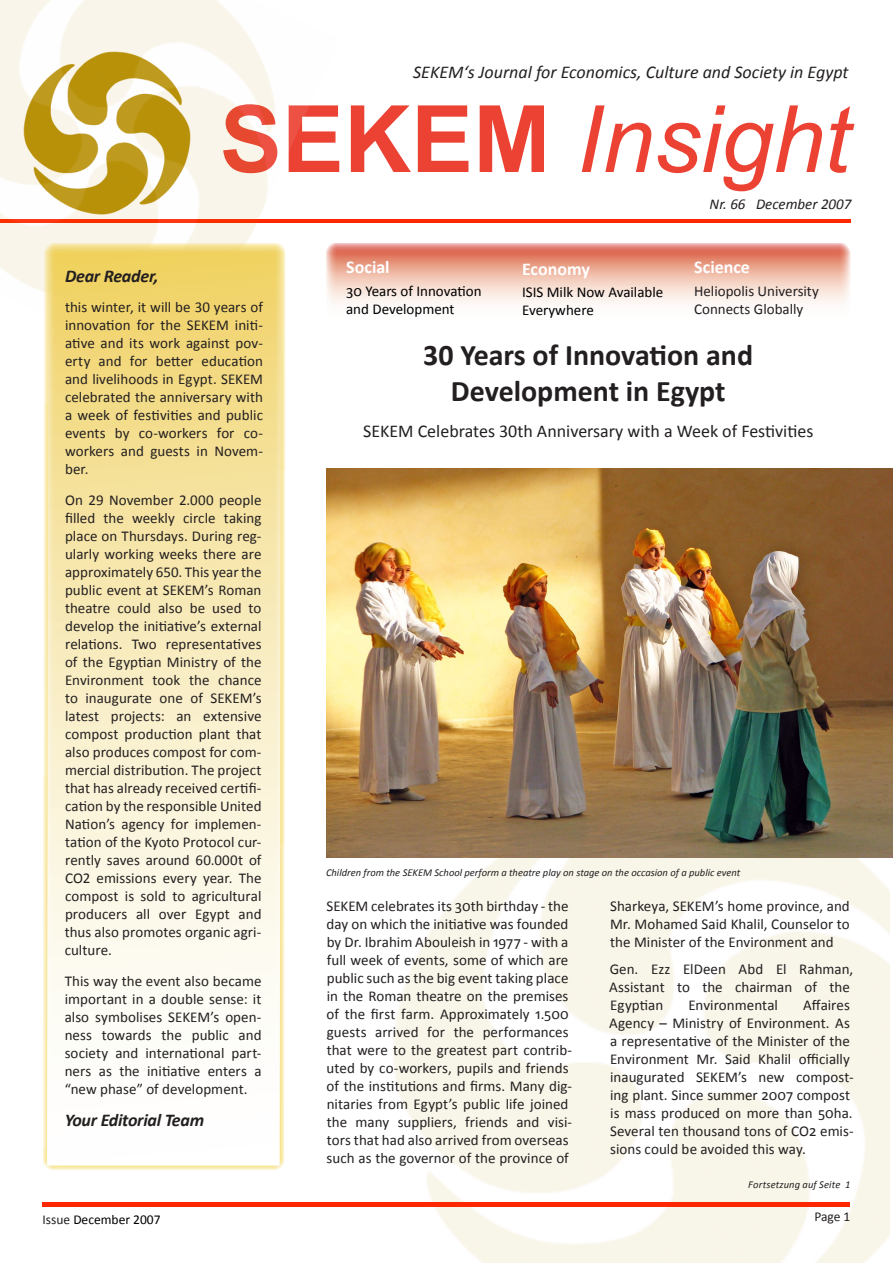
<style>
.page{position:relative;width:893px;height:1263px;background:#fff}
.page>*{position:absolute;margin:0;border:0;box-sizing:border-box;transform-origin:0 0}
.t1{font:italic 93px "Arial";color:#ec4234}
.RegHead1{font:700 30px/36px "Calibri";color:#231f20;text-align:center}
.RegSubHead1{font:18px "Calibri";color:#231f20}
.t2{font:italic 18px "Calibri";color:#231f20}
.t3{font:italic 700 18px "Calibri";letter-spacing:-.015em;color:#231f20}
.LeadBoxHead{font:700 18px "Calibri";color:#fff}
.RegArticle1{font:15px/18px "Calibri";color:#231f20;text-align:justify}
.LeadBox{font:15px/18px "Calibri";color:#000}
.LeadBox-2{font:15px/18px "Calibri";color:#231f20}
.t4{font:italic 15px "Calibri";color:#231f20}
.t5{font:13.5px "Calibri";color:#000}
.PicDescription{font:13.5px "Calibri";color:#231f20}
.PicDescription-2{font:italic 10.5px "Calibri";color:#231f20}
.LeadBoxHead-2{font:italic 10.5px "Calibri";letter-spacing:.015em;color:#231f20}
.s1{font-weight:700;font-style:normal}
.s2{color:#231f20}
</style>
<div class="page">
<img style="left:377px;top:857px;width:513px;height:406px">
<hr style="left:43px;top:1202px;width:807px;height:4px;background:#ff2700">
<hr style="left:0;top:219px;width:850px;height:3px;background:#ff2700">
<img style="left:0;top:0;width:339px;height:291px">
<svg style="left:41px;top:242px;width:246px;height:928px"></svg>
<svg style="left:326px;top:243px;width:524px;height:61px;background:#eeb8a9"></svg>
<img style="left:326px;top:468px;width:567px;height:389px">
<p class="t2" style="left:413px;top:61px;width:437px">SEKEM‘s Journal for Economics, Culture and Society in Egypt</p>
<p class="t1" style="left:220px;top:87px;width:632px"><span class="s1">SEKEM</span> Insight</p>
<p class="t3" style="left:65px;top:265px;width:95px">Dear Reader,</p>
<p class="RegArticle1" style="left:65px;top:298px;width:199px">this winter, it will be 30 years of innovation for the SEKEM initi&shy;ative and its work against pov&shy;erty and for better education and livelihoods in Egypt. SEKEM celebrated the anniversary with a week of festivities and public events by co-workers for co&shy;workers and guests in Novem&shy;ber.</p>
<p class="RegArticle1" style="left:65px;top:490px;width:198px">On 29 November 2.000 people filled the weekly circle taking place on Thursdays. During reg&shy;ularly working weeks there are approximately 650. This year the public event at SEKEM’s Roman theatre could also be used to develop the initiative’s external relations. Two representatives of the Egyptian Ministry of the Environment took the chance to inaugurate one of SEKEM’s latest projects: an extensive compost production plant that also produces compost for com&shy;mercial distribution. The project that has already received certifi&shy;cation by the responsible United Nation’s agency for implemen&shy;tation of the Kyoto Protocol cur&shy;rently saves around 60.000t of CO2 emissions every year. The compost is sold to agricultural producers all over Egypt and thus also promotes organic agri&shy;culture.</p>
<p class="RegArticle1" style="left:65px;top:971px;width:198px">This way the event also became important in a double sense: it also symbolises SEKEM’s open&shy;ness towards the public and society and international part&shy;ners as the initiative enters a “new phase” of development.</p>
<p class="t3" style="left:65px;top:1109px;width:141px">Your Editorial Team</p>
<p class="LeadBoxHead" style="left:346px;top:256px;width:45px">Social</p>
<p class="LeadBox" style="left:346px;top:281px;width:137px">30 Years of Innovation and Development</p>
<p class="LeadBoxHead" style="left:522px;top:258px;width:69px">Economy</p>
<p class="LeadBox" style="left:522px;top:283px;width:143px">ISIS Milk Now Available<br>Everywhere</p>
<p class="t4" style="left:710px;top:194px;width:143px">Nr. 66 December 2007</p>
<p class="LeadBoxHead" style="left:694px;top:256px;width:57px">Science</p>
<p class="LeadBox-2" style="left:694px;top:281px;width:126px">Heliopolis University<br>Connects Globally</p>
<p class="RegHead1" style="left:423px;top:335px;width:331px">30 Years of Innovation and<br>Development in Egypt</p>
<p class="RegSubHead1" style="left:363px;top:419px;width:452px">SEKEM Celebrates 30th Anniversary with a Week of Festivities</p>
<p class="PicDescription-2" style="left:326px;top:866px;width:416px">Children from the SEKEM School perform a theatre play on stage on the occasion of a public event</p>
<p class="RegArticle1" style="left:326px;top:897px;width:247px;text-align:left">SEKEM celebrates its 30th birthday - the day on which the initiative was founded by Dr. Ibrahim Abouleish in 1977 - with a full week of events, some of which are public such as the big event taking place in the Roman theatre on the premises of the first farm. Approximately 1.500 guests arrived for the performances that were to the greatest part contrib&shy;uted by co-workers, pupils and friends of the institutions and firms. Many dig&shy;nitaries from Egypt’s public life joined the many suppliers, friends and visi&shy;tors that had also arrived from overseas such as the governor of the province of</p>
<p class="RegArticle1" style="left:610px;top:897px;width:241px">Sharkeya, SEKEM’s home province, and Mr. Mohamed Said Khalil, Counselor to the Minister of the Environment and</p>
<p class="RegArticle1" style="left:609px;top:959px;width:246px;text-align:left">Gen. Ezz ElDeen Abd El Rahman,<br>Assistant to the chairman of the<br>Egyptian</p>
<p class="RegArticle1" style="left:609px;top:995px;width:246px;text-align:left;text-indent:194px">Affaires Agency – Ministry of Environment. As a representative of the Minister of the Environment Mr. Said Khalil officially inaugurated SEKEM’s new compost&shy;ing plant. Since summer 2007 compost is mass produced on more than 50ha.<br>Several ten thousand tons of CO2 emis&shy;sions could be avoided this way.</p>
<p class="RegArticle1" style="left:688px;top:995px;width:91px">Environmental</p>
<p class="LeadBoxHead-2" style="left:748px;top:1178px;width:104px">Fortsetzung auf Seite 1</p>
<p class="t5" style="left:43px;top:1211px;width:120px"><span class="s2">Issue</span> December 2007</p>
<p class="PicDescription" style="left:814px;top:1208px;width:38px">Page 1</p>
</div>
